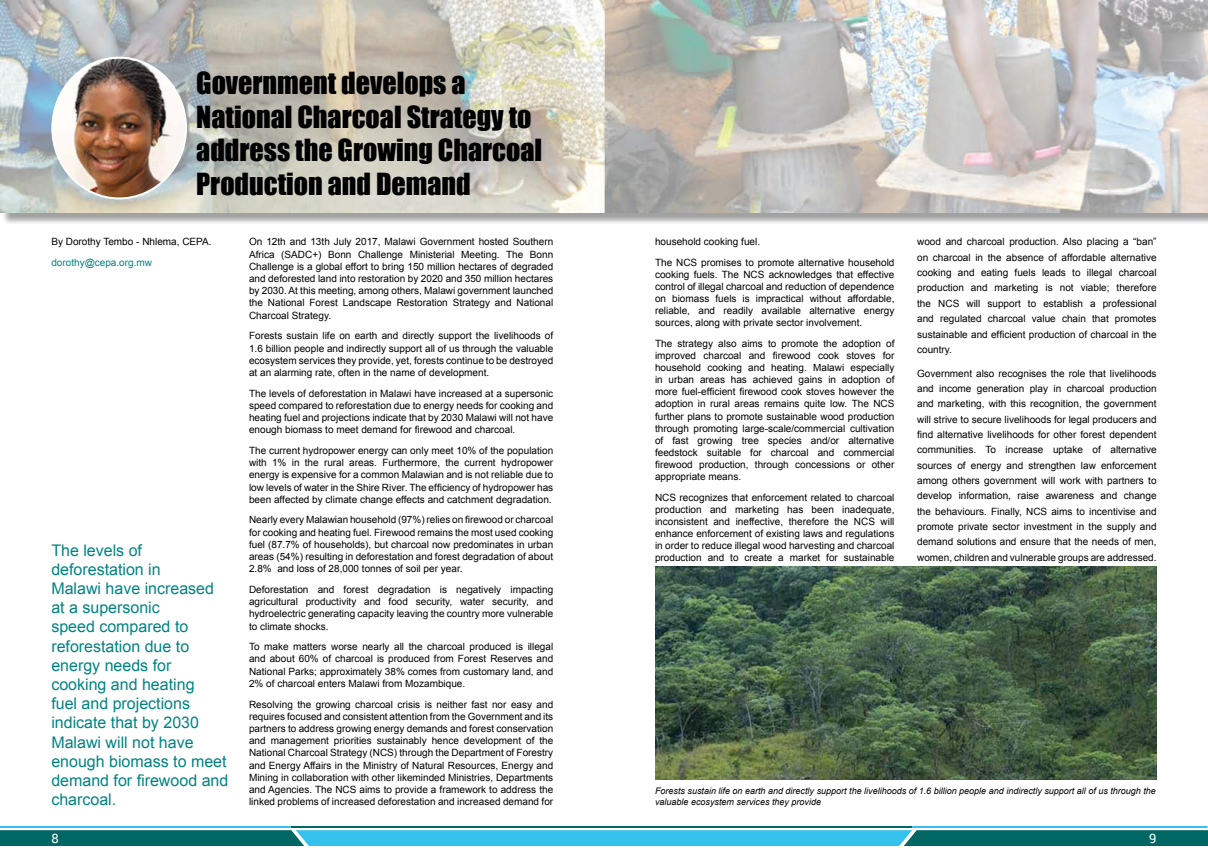
<style>
.page{position:relative;width:1208px;height:859px;background:#fff}
.page>*{position:absolute;margin:0;border:0;box-sizing:border-box;transform-origin:0 0}
.t1{font:28px/33.6px "Impact";color:#000}
.t2{font:16px/19.2px "Arial";color:#008482}
.t3{font:13px "Roboto";color:#fff}
.t4{font:10px/12.2px "Arial";color:#000;text-align:justify}
.t5{font:10px "Arial";color:#008482}
.t6{font:italic 9px/10.8px "Arial";color:#000}
</style>
<div class="page">
<svg style="left:0;top:830px;width:1208px;height:16px;background:#1e96aa"></svg>
<hr style="left:291px;top:826px;width:621px;height:2px;background:#006764">
<hr style="left:0;top:826px;width:291px;height:2px;background:#34c2ec">
<hr style="left:912px;top:826px;width:295px;height:2px;background:#34c2ec">
<div style="left:2px;top:2px;width:1206px;height:223px;background:#000;opacity:.75"></div>
<img style="left:0;top:0;width:1207px;height:213px">
<img style="left:52px;top:58px;width:134px;height:140px">
<img style="left:655px;top:567px;width:501px;height:213px">
<h1 class="t1" style="left:196px;top:65px;width:347px">Government develops a<br>National Charcoal Strategy to address the Growing Charcoal<br>Production and Demand</h1>
<p class="t4" style="left:51px;top:236px;width:162px">By Dorothy Tembo - Nhlema, CEPA.</p>
<p class="t5" style="left:51px;top:256px;width:102px">dorothy@cepa.org.mw</p>
<p class="t2" style="left:51px;top:540px;width:178px">The levels of deforestation in<br>Malawi have increased at a supersonic<br>speed compared to reforestation due to energy needs for cooking and heating<br>fuel and projections indicate that by 2030<br>Malawi will not have enough biomass to meet demand for firewood and charcoal.</p>
<p class="t4" style="left:249px;top:236px;width:306px">On 12th and 13th July 2017, Malawi Government hosted Southern Africa (SADC+) Bonn Challenge Ministerial Meeting. The Bonn Challenge is a global effort to bring 150 million hectares of degraded and deforested land into restoration by 2020 and 350 million hectares by 2030. At this meeting, among others, Malawi government launched the National Forest Landscape Restoration Strategy and National Charcoal Strategy.</p>
<p class="t4" style="left:249px;top:330px;width:306px">Forests sustain life on earth and directly support the livelihoods of 1.6 billion people and indirectly support all of us through the valuable ecosystem services they provide, yet, forests continue to be destroyed at an alarming rate, often in the name of development.</p>
<p class="t4" style="left:249px;top:387px;width:306px">The levels of deforestation in Malawi have increased at a supersonic speed compared to reforestation due to energy needs for cooking and heating fuel and projections indicate that by 2030 Malawi will not have enough biomass to meet demand for firewood and charcoal.</p>
<p class="t4" style="left:249px;top:444px;width:306px">The current hydropower energy can only meet 10% of the population with 1% in the rural areas. Furthermore, the current hydropower energy is expensive for a common Malawian and is not reliable due to low levels of water in the Shire River. The efficiency of hydropower has been affected by climate change effects and catchment degradation.</p>
<p class="t4" style="left:249px;top:514px;width:306px">Nearly every Malawian household (97%) relies on firewood or charcoal for cooking and heating fuel. Firewood remains the most used cooking fuel (87.7% of households), but charcoal now predominates in urban areas (54%) resulting in deforestation and forest degradation of about 2.8% and loss of 28,000 tonnes of soil per year.</p>
<p class="t4" style="left:249px;top:583px;width:306px">Deforestation and forest degradation is negatively impacting agricultural productivity and food security, water security, and hydroelectric generating capacity leaving the country more vulnerable to climate shocks.</p>
<p class="t4" style="left:249px;top:641px;width:306px">To make matters worse nearly all the charcoal produced is illegal and about 60% of charcoal is produced from Forest Reserves and National Parks; approximately 38% comes from customary land, and 2% of charcoal enters Malawi from Mozambique.</p>
<p class="t4" style="left:249px;top:698px;width:306px">Resolving the growing charcoal crisis is neither fast nor easy and requires focused and consistent attention from the Government and its partners to address growing energy demands and forest conservation and management priorities sustainably hence development of the National Charcoal Strategy (NCS) through the Department of Forestry and Energy Affairs in the Ministry of Natural Resources, Energy and Mining in collaboration with other likeminded Ministries, Departments and Agencies. The NCS aims to provide a framework to address the linked problems of increased deforestation and increased demand for</p>
<p class="t4" style="left:655px;top:232px;width:241px;line-height:20.6px">household cooking fuel.<br>The NCS promises to promote alternative household</p>
<p class="t4" style="left:655px;top:269px;width:241px">cooking fuels. The NCS acknowledges that effective control of illegal charcoal and reduction of dependence on biomass fuels is impractical without affordable, reliable, and readily available alternative energy sources, along with private sector involvement.</p>
<p class="t4" style="left:655px;top:338px;width:241px">The strategy also aims to promote the adoption of improved charcoal and firewood cook stoves for household cooking and heating. Malawi especially in urban areas has achieved gains in adoption of more fuel-efficient firewood cook stoves however the adoption in rural areas remains quite low. The NCS further plans to promote sustainable wood production through promoting large-scale/commercial cultivation of fast growing tree species and/or alternative feedstock suitable for charcoal and commercial firewood production, through concessions or other appropriate means.</p>
<p class="t4" style="left:655px;top:491px;width:241px">NCS recognizes that enforcement related to charcoal production and marketing has been inadequate, inconsistent and ineffective, therefore the NCS will enhance enforcement of existing laws and regulations in order to reduce illegal wood harvesting and charcoal production and to create a market for sustainable</p>
<p class="t4" style="left:917px;top:234px;width:241px;line-height:15.3px">wood and charcoal production. Also placing a “ban” on charcoal in the absence of affordable alternative cooking and eating fuels leads to illegal charcoal production and marketing is not viable; therefore the NCS will support to establish a professional and regulated charcoal value chain that promotes sustainable and efficient production of charcoal in the country.</p>
<p class="t4" style="left:917px;top:366px;width:241px;line-height:15.3px">Government also recognises the role that livelihoods and income generation play in charcoal production and marketing, with this recognition, the government will strive to secure livelihoods for legal producers and find alternative livelihoods for other forest dependent communities. To increase uptake of alternative sources of energy and strengthen law enforcement among others government will work with partners to develop information, raise awareness and change the behaviours. Finally, NCS aims to incentivise and promote private sector investment in the supply and demand solutions and ensure that the needs of men, women, children and vulnerable groups are addressed.</p>
<p class="t6" style="left:655px;top:786px;width:502px">Forests sustain life on earth and directly support the livelihoods of 1.6 billion people and indirectly support all of us through the valuable ecosystem services they provide</p>
<h3 class="t3" style="left:51px;top:829px;width:9px">8</h3>
<h3 class="t3" style="left:1149px;top:829px;width:9px">9</h3>
</div>
